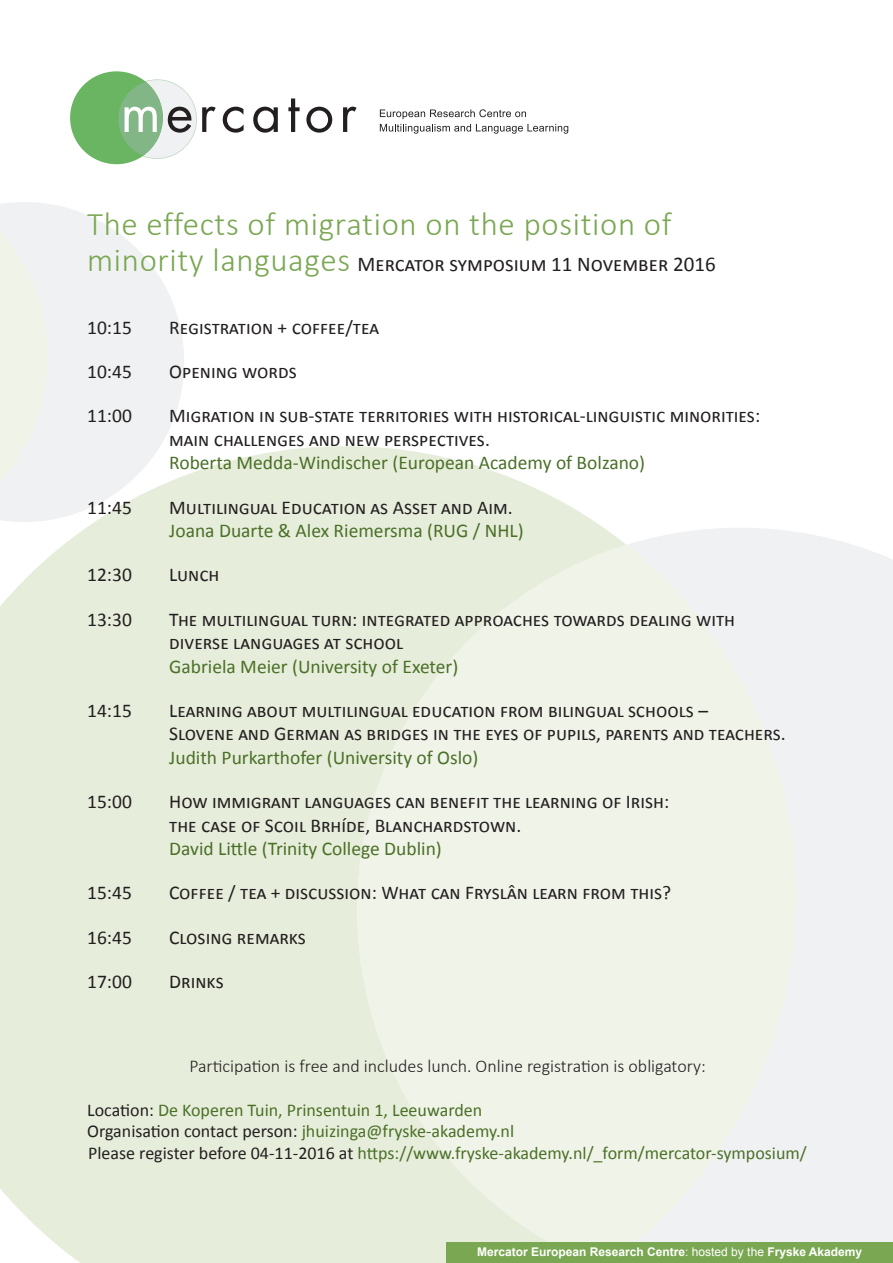
<style>
.page{position:relative;width:893px;height:1263px;background:#fff}
.page>*{position:absolute;margin:0;border:0;box-sizing:border-box;transform-origin:0 0}
.t1{font:300 33px "Calibri";letter-spacing:.02em;color:#7aa752}
.t2{font:21px "Calibri";color:#231f20}
.event{font:19.5px/23.4px "Calibri";color:#231f20}
.speaker{font:19.5px "Calibri";color:#4a7027}
.t3{font:18px "Calibri";color:#4a7027}
.t4{font:300 18px "Calibri";color:#231f20}
.t5{font:700 12px "Arial";color:#fff}
.s1{font-weight:300;font-size:33px;color:#7aa752}
.s2{color:#231f20}
.s3{font-weight:400}
</style>
<div class="page">
<div style="left:70px;top:71px;width:93px;height:93px;background:#69b562;border-radius:50%"></div>
<svg style="left:118px;top:79px;width:98px;height:80px"></svg>
<svg style="left:223px;top:107px;width:21px;height:26px"></svg>
<svg style="left:253px;top:107px;width:25px;height:26px"></svg>
<svg style="left:288px;top:98px;width:12px;height:34px"></svg>
<svg style="left:306px;top:107px;width:26px;height:26px"></svg>
<svg style="left:343px;top:107px;width:14px;height:25px"></svg>
<svg style="left:380px;top:109px;width:188px;height:25px"></svg>
<div style="left:0;top:446px;width:604px;height:817px;background:#e7eddb"></div>
<div style="left:603px;top:528px;width:290px;height:714px;background:#f0f1f2"></div>
<svg style="left:357px;top:545px;width:439px;height:718px;background:#eef1e7"></svg>
<svg style="left:0;top:202px;width:184px;height:320px;fill:#f0f1f2"></svg>
<svg style="left:0;top:209px;width:48px;height:302px"></svg>
<div style="left:446px;top:1242px;width:447px;height:21px;background:#7aa752"></div>
<p class="t1" style="left:87px;top:204px;width:586px">The effects of migration on the position of</p>
<p class="t2" style="left:87px;top:251px;width:630px"><span class="s1">minority languages</span> Mercator symposium 11 November 2016</p>
<p class="event" style="left:87px;top:315px;width:46px">10:15</p>
<p class="event" style="left:169px;top:315px;width:211px">Registration + coffee/tea</p>
<p class="event" style="left:87px;top:360px;width:46px">10:45</p>
<p class="event" style="left:169px;top:360px;width:129px">Opening words</p>
<p class="event" style="left:87px;top:404px;width:46px">11:00</p>
<p class="event" style="left:169px;top:404px;width:592px">Migration in sub-state territories with historical-linguistic minorities: main challenges and new perspectives.</p>
<p class="speaker" style="left:169px;top:450px;width:477px">Roberta Medda-Windischer (European Academy of Bolzano)</p>
<p class="event" style="left:87px;top:495px;width:46px">11:45</p>
<p class="event" style="left:169px;top:495px;width:345px">Multilingual Education as Asset and Aim.</p>
<p class="speaker" style="left:169px;top:518px;width:356px">Joana Duarte &amp; Alex Riemersma (RUG / NHL)</p>
<p class="event" style="left:87px;top:563px;width:46px">12:30</p>
<p class="event" style="left:169px;top:563px;width:52px">Lunch</p>
<p class="event" style="left:87px;top:608px;width:46px">13:30</p>
<p class="event" style="left:169px;top:608px;width:567px">The multilingual turn: integrated approaches towards dealing with diverse languages at school</p>
<p class="speaker" style="left:169px;top:654px;width:291px">Gabriela Meier (University of Exeter)</p>
<p class="event" style="left:87px;top:699px;width:46px">14:15</p>
<p class="event" style="left:169px;top:699px;width:618px">Learning about multilingual education from bilingual schools –<br>Slovene and German as bridges in the eyes of pupils, parents and teachers.</p>
<p class="speaker" style="left:169px;top:745px;width:311px">Judith Purkarthofer (University of Oslo)</p>
<p class="event" style="left:87px;top:790px;width:46px">15:00</p>
<p class="event" style="left:169px;top:790px;width:502px">How immigrant languages can benefit the learning of Irish: the case of Scoil Brhíde, Blanchardstown.</p>
<p class="speaker" style="left:169px;top:836px;width:274px">David Little (Trinity College Dublin)</p>
<p class="event" style="left:87px;top:881px;width:46px">15:45</p>
<p class="event" style="left:169px;top:881px;width:503px">Coffee / tea + discussion: What can Fryslân learn from this?</p>
<p class="event" style="left:87px;top:926px;width:46px">16:45</p>
<p class="event" style="left:169px;top:926px;width:138px">Closing remarks</p>
<p class="event" style="left:87px;top:970px;width:46px">17:00</p>
<p class="event" style="left:169px;top:970px;width:56px">Drinks</p>
<p class="t4" style="left:189px;top:1055px;width:518px">Participation is free and includes lunch. Online registration is obligatory:</p>
<p class="t3" style="left:87px;top:1098px;width:397px"><span class="s2">Location:</span> De Koperen Tuin, Prinsentuin 1, Leeuwarden</p>
<p class="t3" style="left:87px;top:1120px;width:428px"><span class="s2">Organisation contact person:</span> jhuizinga@fryske-akademy.nl</p>
<p class="t3" style="left:88px;top:1141px;width:720px"><span class="s2">Please register before 04-11-2016 at</span> https://www.fryske-akademy.nl/_form/mercator-symposium/</p>
<p class="t5" style="left:477px;top:1243px;width:387px">Mercator European Research Centre<span class="s3">: hosted by the</span> Fryske Akademy</p>
</div>
